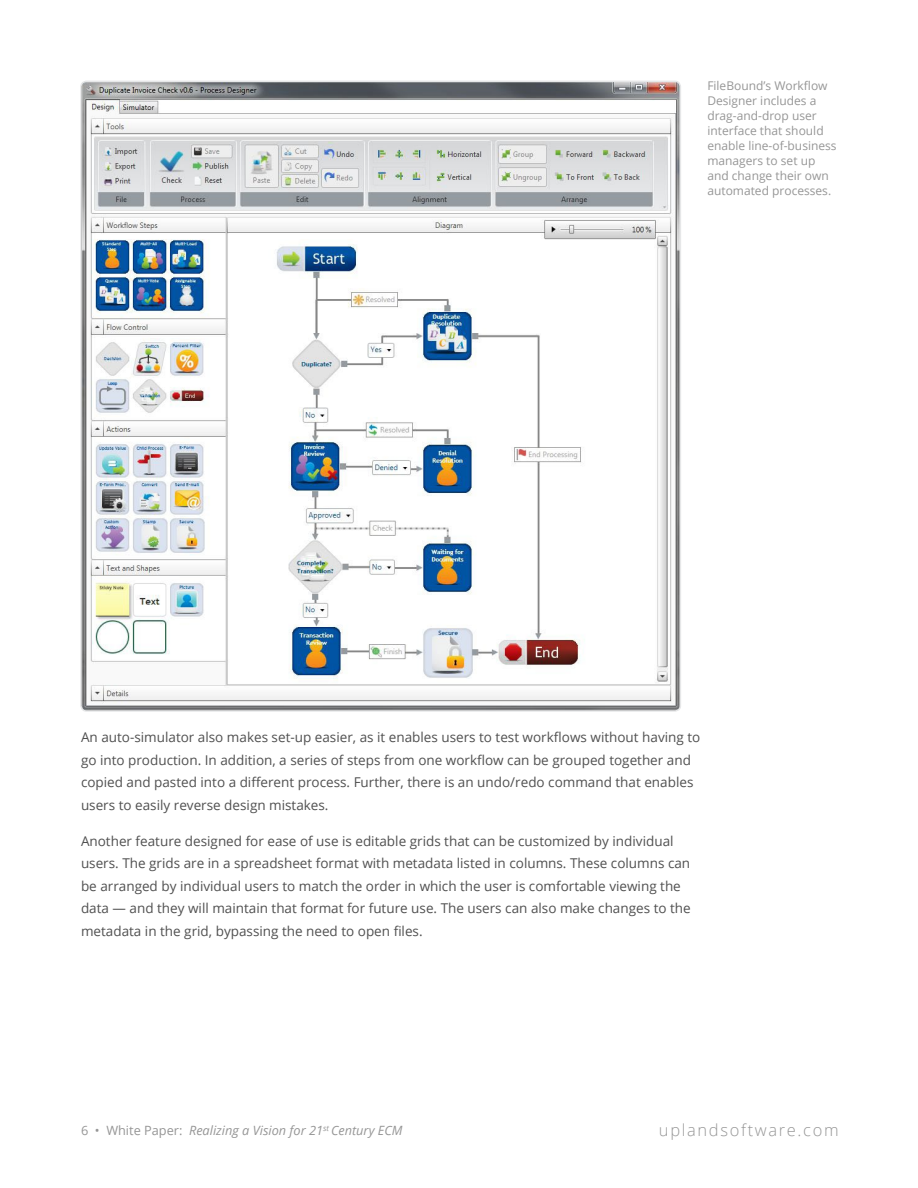
<style>
.page{position:relative;width:918px;height:1188px;background:#fff}
.page>*{position:absolute;margin:0;border:0;box-sizing:border-box;transform-origin:0 0}
.t1{font:300 16.5px "Open Sans";letter-spacing:.1em;color:#969696}
.t2{font:13.5px/22.5px "Open Sans";color:#505050}
.t3{font:italic 12.75px "Open Sans";color:#969696}
.t4{font:12px/15px "Open Sans";color:#969696}
.s1{font-style:normal}
</style>
<div class="page">
<img style="left:83px;top:82px;width:597px;height:627px">
<p class="t4" style="left:707px;top:78px;width:131px">FileBound’s Workflow<br>Designer includes a drag-and-drop user interface that should enable line-of-business managers to set up and change their own automated processes.</p>
<p class="t2" style="left:81px;top:726px;width:621px">An auto-simulator also makes set-up easier, as it enables users to test workflows without having to go into production. In addition, a series of steps from one workflow can be grouped together and copied and pasted into a different process. Further, there is an undo/redo command that enables users to easily reverse design mistakes.</p>
<p class="t2" style="left:81px;top:829px;width:611px">Another feature designed for ease of use is editable grids that can be customized by individual users. The grids are in a spreadsheet format with metadata listed in columns. These columns can be arranged by individual users to match the order in which the user is comfortable viewing the data — and they will maintain that format for future use. The users can also make changes to the metadata in the grid, bypassing the need to open files.</p>
<p class="t3" style="left:81px;top:1122px;width:323px"><span class="s1">6 • White Paper:</span> Realizing a Vision for 21<sup>st</sup> Century ECM</p>
<p class="t1" style="left:659px;top:1119px;width:181px">uplandsoftware.com</p>
</div>
